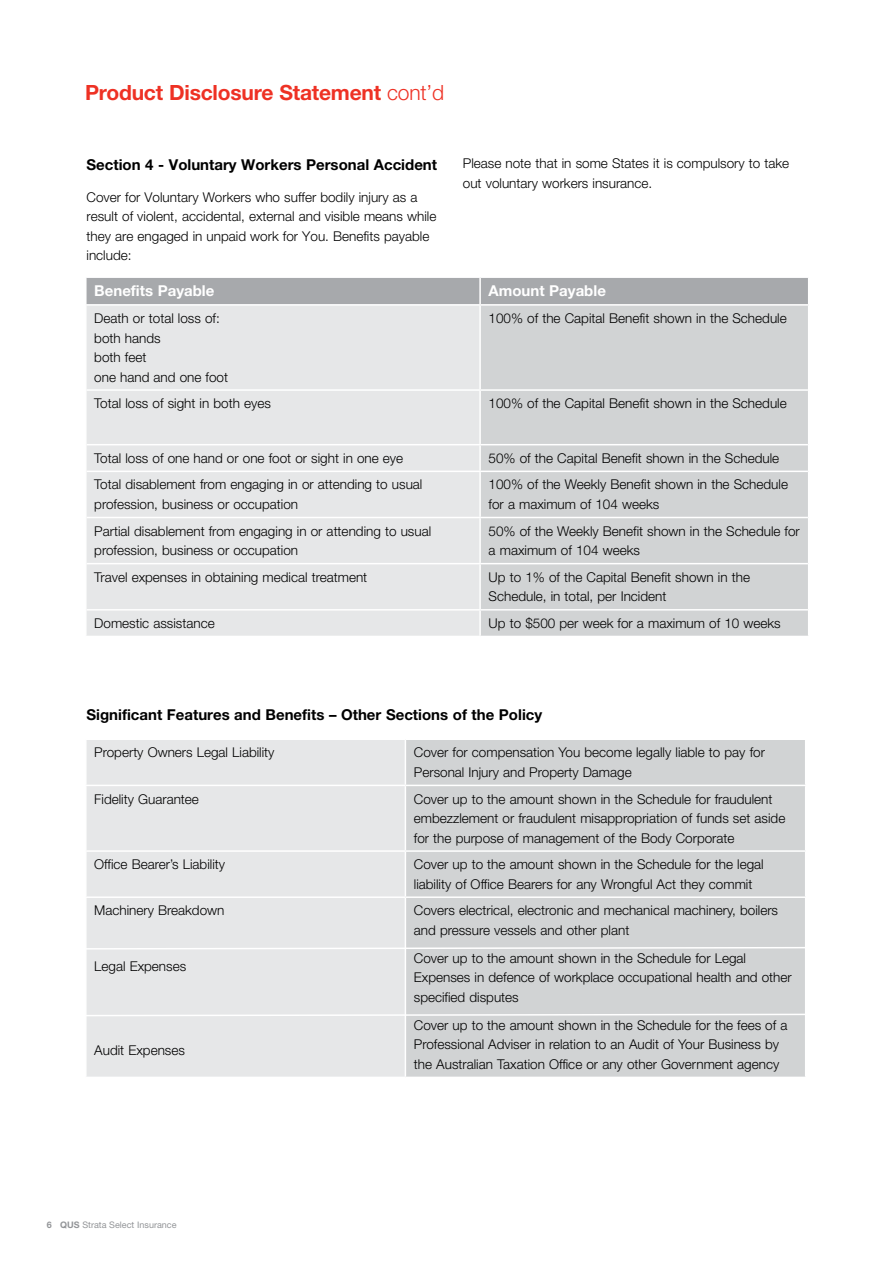
<style>
.page{position:relative;width:893px;height:1263px;background:#fff}
.page>*{position:absolute;margin:0;border:0;box-sizing:border-box;transform-origin:0 0}
.t1{font:700 21px "Helvetica Neue LT Std";letter-spacing:-.01em;color:#ee3124}
.t2{font:700 15px "Helvetica Neue LT Std";color:#000}
.t3{font:700 15px "Helvetica Neue LT Std";color:#fff}
.t4{font:300 13.5px/19.5px "Helvetica Neue LT Std";color:#000}
.t5{font:9px "Helvetica Neue LT Std";color:#939598}
.s1{font-weight:300}
.s2{font-weight:700}
</style>
<div class="page">
<div style="left:87px;top:740px;width:318px;height:337px;background:#e6e7e8"></div>
<div style="left:406px;top:740px;width:399px;height:337px;background:#d1d3d4"></div>
<hr style="left:85px;top:785px;width:320px;height:1px;background:#fff">
<hr style="left:405px;top:785px;width:401px;height:1px;background:#fff">
<hr style="left:85px;top:850px;width:320px;height:2px;background:#fff">
<hr style="left:405px;top:850px;width:401px;height:2px;background:#fff">
<hr style="left:85px;top:896px;width:320px;height:2px;background:#fff">
<hr style="left:405px;top:896px;width:401px;height:2px;background:#fff">
<div style="left:87px;top:306px;width:392px;height:330px;background:#e6e7e8"></div>
<div style="left:481px;top:306px;width:327px;height:330px;background:#d1d3d4"></div>
<div style="left:86px;top:277px;width:722px;height:27px;background:#a7a9ac"></div>
<hr style="left:87px;top:389px;width:393px;height:2px;background:#fff">
<hr style="left:480px;top:389px;width:328px;height:2px;background:#fff">
<hr style="left:87px;top:444px;width:393px;height:1px;background:#fff">
<hr style="left:480px;top:444px;width:328px;height:1px;background:#fff">
<hr style="left:87px;top:471px;width:393px;height:1px;background:#fff">
<hr style="left:480px;top:471px;width:328px;height:1px;background:#fff">
<hr style="left:87px;top:517px;width:393px;height:1px;background:#fff">
<hr style="left:480px;top:517px;width:328px;height:1px;background:#fff">
<hr style="left:87px;top:563px;width:393px;height:1px;background:#fff">
<hr style="left:480px;top:563px;width:328px;height:1px;background:#fff">
<hr style="left:87px;top:609px;width:393px;height:1px;background:#fff">
<hr style="left:480px;top:609px;width:328px;height:1px;background:#fff">
<svg style="left:86px;top:946px;width:719px;height:4px"></svg>
<svg style="left:86px;top:1013px;width:719px;height:4px"></svg>
<h1 class="t1" style="left:85px;top:80px;width:361px">Product Disclosure Statement <span class="s1">cont’d</span></h1>
<p class="t2" style="left:87px;top:155px;width:352px">Section 4 - Voluntary Workers Personal Accident</p>
<p class="t4" style="left:87px;top:187px;width:351px">Cover for Voluntary Workers who suffer bodily injury as a result of violent, accidental, external and visible means while they are engaged in unpaid work for You. Benefits payable include:</p>
<p class="t4" style="left:463px;top:154px;width:328px">Please note that in some States it is compulsory to take out voluntary workers insurance.</p>
<p class="t3" style="left:94px;top:282px;width:122px">Benefits Payable</p>
<p class="t3" style="left:489px;top:282px;width:119px">Amount Payable</p>
<p class="t4" style="left:94px;top:308px;width:135px">Death or total loss of: both hands<br>both feet<br>one hand and one foot</p>
<p class="t4" style="left:489px;top:308px;width:300px">100% of the Capital Benefit shown in the Schedule</p>
<p class="t4" style="left:94px;top:393px;width:178px">Total loss of sight in both eyes</p>
<p class="t4" style="left:489px;top:393px;width:300px">100% of the Capital Benefit shown in the Schedule</p>
<p class="t4" style="left:94px;top:448px;width:310px">Total loss of one hand or one foot or sight in one eye</p>
<p class="t4" style="left:489px;top:448px;width:292px">50% of the Capital Benefit shown in the Schedule</p>
<p class="t4" style="left:94px;top:475px;width:330px">Total disablement from engaging in or attending to usual profession, business or occupation</p>
<p class="t4" style="left:489px;top:475px;width:301px">100% of the Weekly Benefit shown in the Schedule for a maximum of 104 weeks</p>
<p class="t4" style="left:94px;top:521px;width:338px">Partial disablement from engaging in or attending to usual profession, business or occupation</p>
<p class="t4" style="left:489px;top:521px;width:313px">50% of the Weekly Benefit shown in the Schedule for a maximum of 104 weeks</p>
<p class="t4" style="left:94px;top:567px;width:274px">Travel expenses in obtaining medical treatment</p>
<p class="t4" style="left:489px;top:567px;width:263px">Up to 1% of the Capital Benefit shown in the<br>Schedule, in total, per Incident</p>
<p class="t4" style="left:94px;top:613px;width:122px">Domestic assistance</p>
<p class="t4" style="left:489px;top:613px;width:294px">Up to $500 per week for a maximum of 10 weeks</p>
<p class="t2" style="left:87px;top:706px;width:457px">Significant Features and Benefits – Other Sections of the Policy</p>
<p class="t4" style="left:94px;top:742px;width:182px">Property Owners Legal Liability</p>
<p class="t4" style="left:414px;top:742px;width:353px">Cover for compensation You become legally liable to pay for<br>Personal Injury and Property Damage</p>
<p class="t4" style="left:94px;top:789px;width:106px">Fidelity Guarantee</p>
<p class="t4" style="left:414px;top:789px;width:373px">Cover up to the amount shown in the Schedule for fraudulent embezzlement or fraudulent misappropriation of funds set aside for the purpose of management of the Body Corporate</p>
<p class="t4" style="left:94px;top:854px;width:132px">Office Bearer’s Liability</p>
<p class="t4" style="left:414px;top:854px;width:351px">Cover up to the amount shown in the Schedule for the legal liability of Office Bearers for any Wrongful Act they commit</p>
<p class="t4" style="left:94px;top:900px;width:132px">Machinery Breakdown</p>
<p class="t4" style="left:414px;top:900px;width:366px">Covers electrical, electronic and mechanical machinery, boilers and pressure vessels and other plant</p>
<p class="t4" style="left:414px;top:948px;width:379px">Cover up to the amount shown in the Schedule for Legal<br>Expenses in defence of workplace occupational health and other specified disputes</p>
<p class="t4" style="left:414px;top:1015px;width:375px">Cover up to the amount shown in the Schedule for the fees of a<br>Professional Adviser in relation to an Audit of Your Business by the Australian Taxation Office or any other Government agency</p>
<p class="t4" style="left:94px;top:956px;width:93px">Legal Expenses</p>
<p class="t4" style="left:94px;top:1040px;width:92px">Audit Expenses</p>
<p class="t5" style="left:47px;top:1220px;width:131px"><span class="s2">6 QUS</span> Strata Select Insurance</p>
</div>
